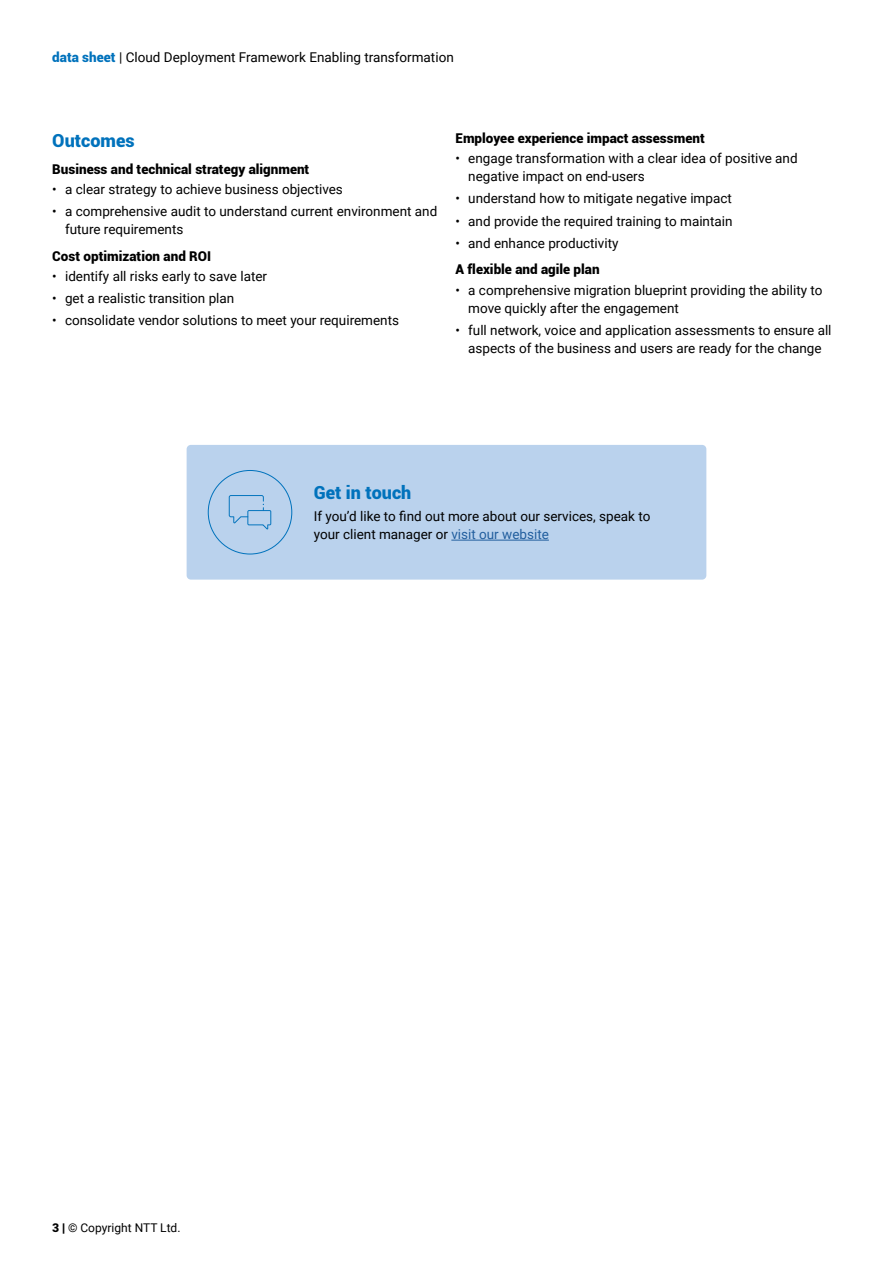
<style>
.page{position:relative;width:893px;height:1263px;background:#fff}
.page>*{position:absolute;margin:0;border:0;box-sizing:border-box;transform-origin:0 0}
.t1{font:900 18px "Roboto";color:#0072bc}
.t2{font:13.5px/18px "Roboto";color:#000}
.t3{font:900 13.5px "Roboto";color:#000}
.t4{font:12px "Roboto";color:#000}
.s1{font-weight:900;color:#0072bc}
.s2{color:#215e9e}
.s3{font-weight:900}
</style>
<div class="page">
<div style="left:187px;top:445px;width:519px;height:135px;background:#bad2ed;border-radius:4px"></div>
<hr style="left:451px;top:540px;width:98px;height:1px;background:#215e9e">
<svg style="left:229px;top:495px;width:42px;height:34px"></svg>
<p class="t2" style="left:52px;top:48px;width:403px"><span class="s1">data sheet</span> | Cloud Deployment Framework Enabling transformation</p>
<h1 class="t1" style="left:52px;top:128px;width:84px">Outcomes</h1>
<p class="t3" style="left:52px;top:159px;width:259px">Business and technical strategy alignment</p>
<p class="t2" style="left:52px;top:179px;width:292px">• a clear strategy to achieve business objectives</p>
<p class="t2" style="left:65px;top:202px;width:374px;text-indent:-13px">• a comprehensive audit to understand current environment and future requirements</p>
<p class="t3" style="left:52px;top:246px;width:160px">Cost optimization and ROI</p>
<p class="t2" style="left:52px;top:266px;width:216px">• identify all risks early to save later</p>
<p class="t2" style="left:52px;top:289px;width:184px">• get a realistic transition plan</p>
<p class="t2" style="left:52px;top:311px;width:348px">• consolidate vendor solutions to meet your requirements</p>
<p class="t3" style="left:455px;top:129px;width:251px">Employee experience impact assessment</p>
<p class="t2" style="left:468px;top:149px;width:331px;text-indent:-13px">• engage transformation with a clear idea of positive and negative impact on end-users</p>
<p class="t2" style="left:455px;top:189px;width:278px">• understand how to mitigate negative impact</p>
<p class="t2" style="left:455px;top:211px;width:279px">• and provide the required training to maintain</p>
<p class="t2" style="left:455px;top:234px;width:165px">• and enhance productivity</p>
<p class="t3" style="left:455px;top:260px;width:146px">A flexible and agile plan</p>
<p class="t2" style="left:468px;top:280px;width:356px;text-indent:-13px">• a comprehensive migration blueprint providing the ability to move quickly after the engagement</p>
<p class="t2" style="left:455px;top:320px;width:378px;text-align:center">• full network, voice and application assessments to ensure all aspects of the business and users are ready for the change</p>
<h1 class="t1" style="left:314px;top:480px;width:99px">Get in touch</h1>
<p class="t2" style="left:314px;top:507px;width:338px">If you’d like to find out more about our services, speak to your client manager or <span class="s2">visit our website</span></p>
<p class="t4" style="left:52px;top:1220px;width:130px"><span class="s3">3 |</span> © Copyright NTT Ltd.</p>
</div>
